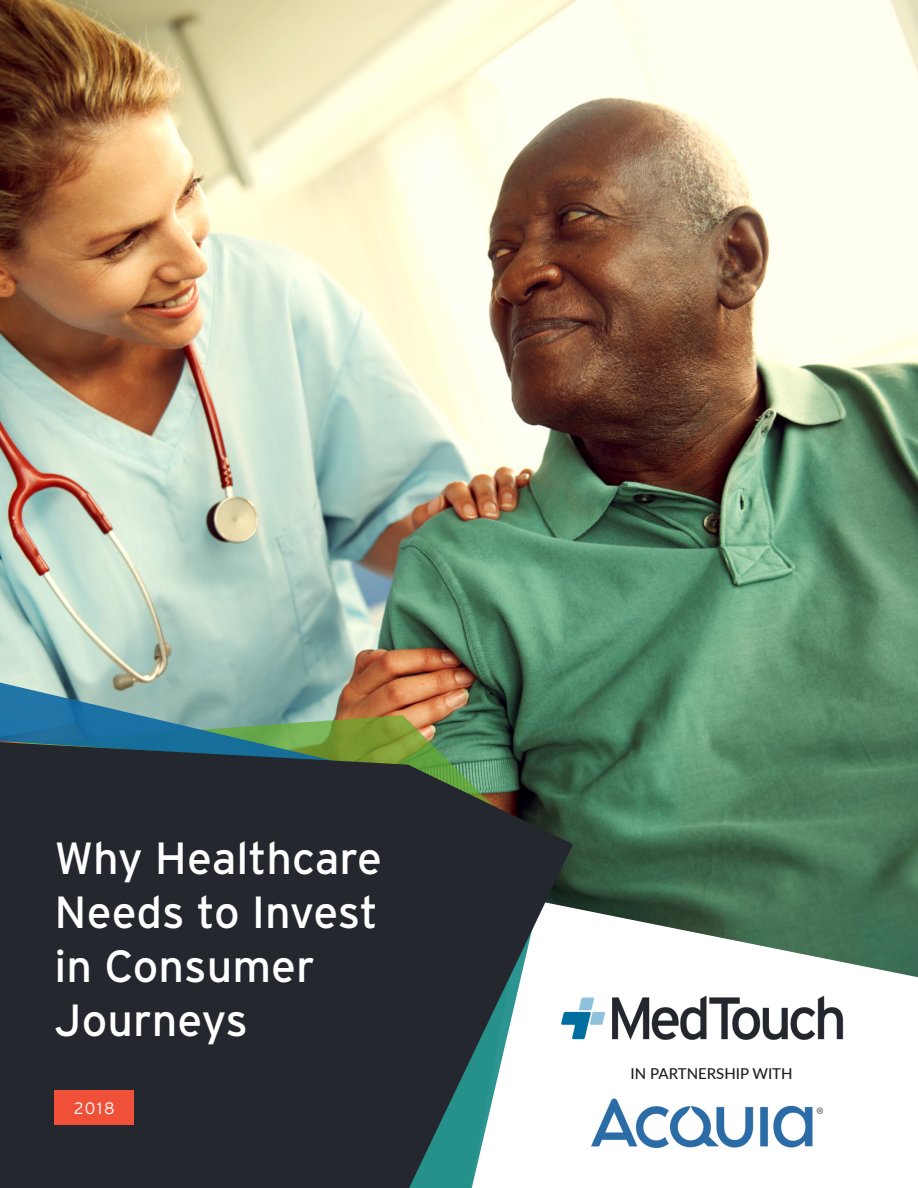
<style>
.page{position:relative;width:918px;height:1188px;background:#fff}
.page>*{position:absolute;margin:0;border:0;box-sizing:border-box;transform-origin:0 0}
.t1{font:45px/54px "Interstate";color:#fff}
.t2{font:300 16.5px "Interstate";color:#fff}
.t3{font:500 15px "Lato";color:#231f20}
</style>
<div class="page">
<img style="left:0;top:0;width:918px;height:884px">
<svg style="left:573px;top:884px;width:345px;height:264px"></svg>
<svg style="left:344px;top:715px;width:191px;height:27px;background:#678048"></svg>
<svg style="left:0;top:665px;width:344px;height:77px;background:#6fa0a1"></svg>
<svg style="left:0;top:742px;width:573px;height:446px;background:#353d40"></svg>
<div style="left:55px;top:1091px;width:79px;height:34px;background:#f04f38"></div>
<img style="left:592px;top:1099px;width:230px;height:48px">
<img style="left:554px;top:982px;width:298px;height:73px">
<p class="t1" style="left:55px;top:830px;width:329px">Why Healthcare<br>Needs to Invest in Consumer<br>Journeys</p>
<p class="t2" style="left:74px;top:1098px;width:42px">2018</p>
<p class="t3" style="left:631px;top:1063px;width:164px">IN PARTNERSHIP WITH</p>
</div>
